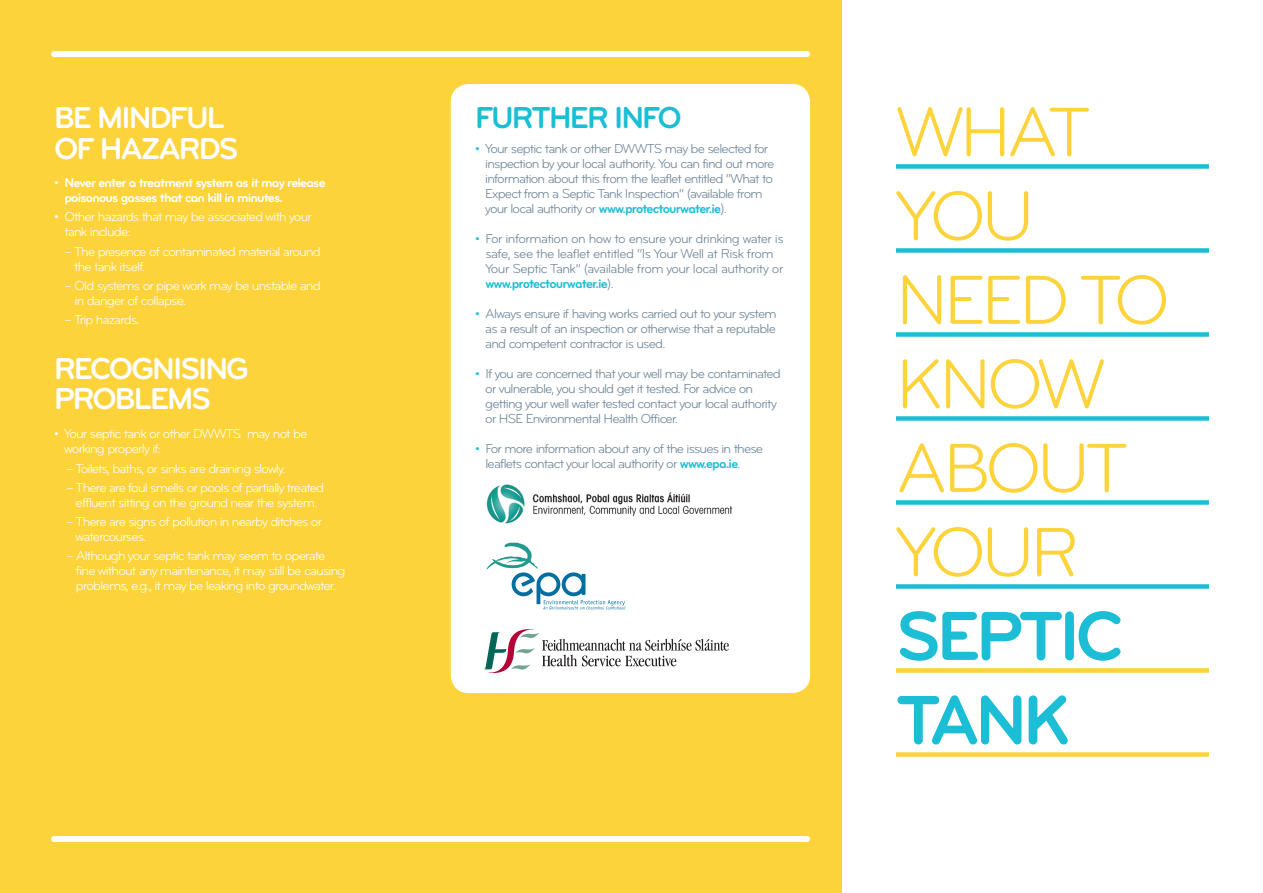
<style>
.page{position:relative;width:1263px;height:893px;background:#fff}
.page>*{position:absolute;margin:0;border:0;box-sizing:border-box;transform-origin:0 0}
.t1{font:72px/84px "Bryant Pro";letter-spacing:-.06em;color:#fcd33a}
.t2{font:72px/84px "Bryant Pro Bold Alt No 2";letter-spacing:-.06em;color:#1cbed5}
.t3{font:31.5px/30.6px "Bryant Pro Bold Alt No 1";letter-spacing:-.06em;color:#fff}
.t4{font:31.5px "Bryant Pro Bold Alt No 1";letter-spacing:-.06em;color:#1cbed5}
.t5{font:13.5px/15px "Bryant Pro";letter-spacing:-.06em;color:#6c8396}
.t6{font:13.5px/15px "Bryant Pro";letter-spacing:-.06em;color:#fff}
.t7{font:13.5px/15px "Bryant Pro";letter-spacing:-.04em;color:#6c8396}
.t8{font:13.5px/15px "Bryant Pro Bold Alt No 2";letter-spacing:-.06em;color:#fff}
.t9{font:13.5px "Bryant Pro Bold Alt No 2";letter-spacing:-.06em;color:#1cbed5}
.s1{font-family:"Bryant Pro"}
.s2{color:#1cbed5}
.s3{font-family:"Bryant Pro Bold Alt No 2";color:#1cbed5}
.s4{font-family:"Bryant Pro";color:#6c8396}
</style>
<div class="page">
<div style="left:0;top:0;width:842px;height:893px;background:#fcd33a"></div>
<div style="left:451px;top:84px;width:359px;height:609px;background:#fff;border-radius:18px"></div>
<div style="left:896px;top:164px;width:313px;height:5px;background:#1cbed5"></div>
<div style="left:896px;top:248px;width:313px;height:5px;background:#1cbed5"></div>
<div style="left:896px;top:332px;width:313px;height:5px;background:#1cbed5"></div>
<div style="left:896px;top:416px;width:313px;height:5px;background:#1cbed5"></div>
<div style="left:896px;top:500px;width:313px;height:5px;background:#1cbed5"></div>
<div style="left:896px;top:584px;width:313px;height:5px;background:#1cbed5"></div>
<div style="left:896px;top:668px;width:313px;height:5px;background:#fcd33a"></div>
<div style="left:896px;top:752px;width:313px;height:5px;background:#fcd33a"></div>
<div style="left:54px;top:51px;width:753px;height:6px;background:#fff"></div>
<div style="left:54px;top:836px;width:753px;height:6px;background:#fff"></div>
<img style="left:486px;top:484px;width:247px;height:40px">
<svg style="left:487px;top:542px;width:139px;height:67px"></svg>
<svg style="left:484px;top:629px;width:245px;height:44px"></svg>
<h2 class="t3" style="left:54px;top:102px;width:186px">BE MINDFUL<br>OF HAZARDS</h2>
<p class="t8" style="left:64px;top:175px;width:263px;text-indent:-10px"><span class="s1">•</span> Never enter a treatment system as it may release poisonous gasses that can kill in minutes.</p>
<p class="t6" style="left:64px;top:210px;width:249px;text-indent:-10px">• Other hazards that may be associated with your tank include:</p>
<p class="t6" style="left:74px;top:244px;width:248px;text-indent:-10px">– The presence of contaminated material around the tank itself.</p>
<p class="t6" style="left:75px;top:278px;width:248px;text-indent:-10px">– Old systems or pipe work may be unstable and in danger of collapse.</p>
<p class="t6" style="left:65px;top:312px;width:77px">– Trip hazards.</p>
<h2 class="t3" style="left:54px;top:353px;width:196px">RECOGNISING<br>PROBLEMS</h2>
<p class="t6" style="left:64px;top:426px;width:245px;text-indent:-10px">• Your septic tank or other DWWTS may not be working properly if:</p>
<p class="t6" style="left:66px;top:461px;width:221px">– Toilets, baths, or sinks are draining slowly.</p>
<p class="t6" style="left:66px;top:480px;width:260px;text-align:center">– There are foul smells or pools of partially treated effluent sitting on the ground near the system.</p>
<p class="t6" style="left:76px;top:514px;width:248px;text-indent:-10px">– There are signs of pollution in nearby ditches or watercourses.</p>
<p class="t6" style="left:76px;top:548px;width:271px;text-indent:-10px">– Although your septic tank may seem to operate fine without any maintenance, it may still be causing problems, e.g., it may be leaking into groundwater.</p>
<h2 class="t4" style="left:475px;top:101px;width:208px">FURTHER INFO</h2>
<p class="t5" style="left:485px;top:141px;width:291px;text-indent:-10px"><span class="s2">•</span> Your septic tank or other DWWTS may be selected for inspection by your local authority. You can find out more information about this from the leaflet entitled “What to Expect from a Septic Tank Inspection” (available from your local authority or <span class="s3">www.protectourwater.ie</span>).</p>
<p class="t7" style="left:485px;top:231px;width:300px;text-indent:-10px"><span class="s2">•</span> For information on how to ensure your drinking water is safe, see the leaflet entitled “Is Your Well at Risk from<br>Your Septic Tank” (available from your local authority or</p>
<p class="t9" style="left:485px;top:276px;width:130px">www.protectourwater.ie<span class="s4">).</span></p>
<p class="t5" style="left:485px;top:306px;width:293px;text-align:justify;text-indent:-10px"><span class="s2">•</span> Always ensure if having works carried out to your system as a result of an inspection or otherwise that a reputable and competent contractor is used.</p>
<p class="t5" style="left:485px;top:366px;width:297px;text-indent:-10px"><span class="s2">•</span> If you are concerned that your well may be contaminated or vulnerable, you should get it tested. For advice on getting your well water tested contact your local authority or HSE Environmental Health Officer.</p>
<p class="t5" style="left:485px;top:441px;width:279px;text-indent:-10px"><span class="s2">•</span> For more information about any of the issues in these leaflets contact your local authority or <span class="s3">www.epa.ie</span>.</p>
<h1 class="t1" style="left:896px;top:90px;width:275px">WHAT<br>YOU<br>NEED TO<br>KNOW<br>ABOUT<br>YOUR</h1>
<h1 class="t2" style="left:896px;top:593px;width:229px">SEPTIC<br>TANK</h1>
</div>
